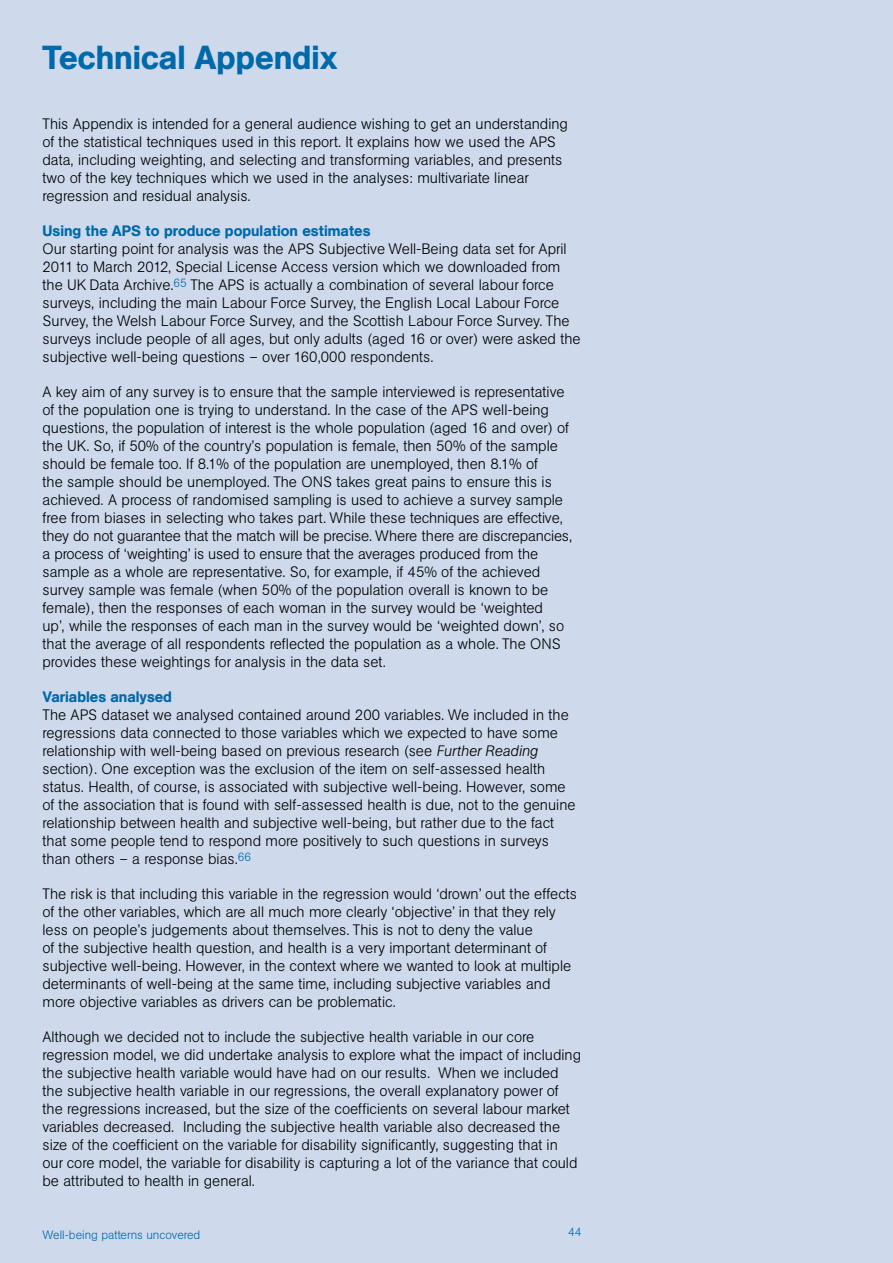
<style>
.page{position:relative;width:893px;height:1263px;background:#cedaec}
.page>*{position:absolute;margin:0;border:0;box-sizing:border-box;transform-origin:0 0}
.t1{font:500 33px "AG Book BQ";color:#0069aa}
.t2{font:300 15px/18px "AG Book BQ";color:#000}
.t3{font:500 15px "AG Book BQ";color:#0069aa}
.t4{font:300 12px "AG Book BQ";color:#0069aa}
.s1{font-style:italic}
</style>
<div class="page">
<h1 class="t1" style="left:43px;top:37px;width:297px">Technical Appendix</h1>
<p class="t2" style="left:43px;top:115px;width:527px">This Appendix is intended for a general audience wishing to get an understanding of the statistical techniques used in this report. It explains how we used the APS data, including weighting, and selecting and transforming variables, and presents two of the key techniques which we used in the analyses: multivariate linear regression and residual analysis.</p>
<p class="t3" style="left:43px;top:222px;width:330px">Using the APS to produce population estimates</p>
<p class="t2" style="left:43px;top:240px;width:540px">Our starting point for analysis was the APS Subjective Well-Being data set for April 2011 to March 2012, Special License Access version which we downloaded from the UK Data Archive.<sup>65</sup> The APS is actually a combination of several labour force surveys, including the main Labour Force Survey, the English Local Labour Force Survey, the Welsh Labour Force Survey, and the Scottish Labour Force Survey. The surveys include people of all ages, but only adults (aged 16 or over) were asked the subjective well-being questions – over 160,000 respondents.</p>
<p class="t2" style="left:43px;top:383px;width:531px">A key aim of any survey is to ensure that the sample interviewed is representative of the population one is trying to understand. In the case of the APS well-being questions, the population of interest is the whole population (aged 16 and over) of the UK. So, if 50% of the country’s population is female, then 50% of the sample should be female too. If 8.1% of the population are unemployed, then 8.1% of<br>the sample should be unemployed. The ONS takes great pains to ensure this is achieved. A process of randomised sampling is used to achieve a survey sample free from biases in selecting who takes part. While these techniques are effective, they do not guarantee that the match will be precise. Where there are discrepancies, a process of ‘weighting’ is used to ensure that the averages produced from the sample as a whole are representative. So, for example, if 45% of the achieved survey sample was female (when 50% of the population overall is known to be female), then the responses of each woman in the survey would be ‘weighted<br>up’, while the responses of each man in the survey would be ‘weighted down’, so that the average of all respondents reflected the population as a whole. The ONS provides these weightings for analysis in the data set.</p>
<p class="t3" style="left:43px;top:688px;width:131px">Variables analysed</p>
<p class="t2" style="left:43px;top:706px;width:535px">The APS dataset we analysed contained around 200 variables. We included in the regressions data connected to those variables which we expected to have some relationship with well-being based on previous research (see <span class="s1">Further Reading </span>section). One exception was the exclusion of the item on self-assessed health status. Health, of course, is associated with subjective well-being. However, some of the association that is found with self-assessed health is due, not to the genuine relationship between health and subjective well-being, but rather due to the fact that some people tend to respond more positively to such questions in surveys than others – a response bias.<sup>66</sup></p>
<p class="t2" style="left:43px;top:885px;width:536px">The risk is that including this variable in the regression would ‘drown’ out the effects of the other variables, which are all much more clearly ‘objective’ in that they rely less on people’s judgements about themselves. This is not to deny the value<br>of the subjective health question, and health is a very important determinant of subjective well-being. However, in the context where we wanted to look at multiple determinants of well-being at the same time, including subjective variables and more objective variables as drivers can be problematic.</p>
<p class="t2" style="left:43px;top:1028px;width:540px">Although we decided not to include the subjective health variable in our core regression model, we did undertake analysis to explore what the impact of including the subjective health variable would have had on our results. When we included the subjective health variable in our regressions, the overall explanatory power of the regressions increased, but the size of the coefficients on several labour market variables decreased. Including the subjective health variable also decreased the size of the coefficient on the variable for disability significantly, suggesting that in our core model, the variable for disability is capturing a lot of the variance that could be attributed to health in general.</p>
<p class="t4" style="left:43px;top:1227px;width:159px">Well-being patterns uncovered</p>
<p class="t4" style="left:568px;top:1224px;width:15px">44</p>
</div>
